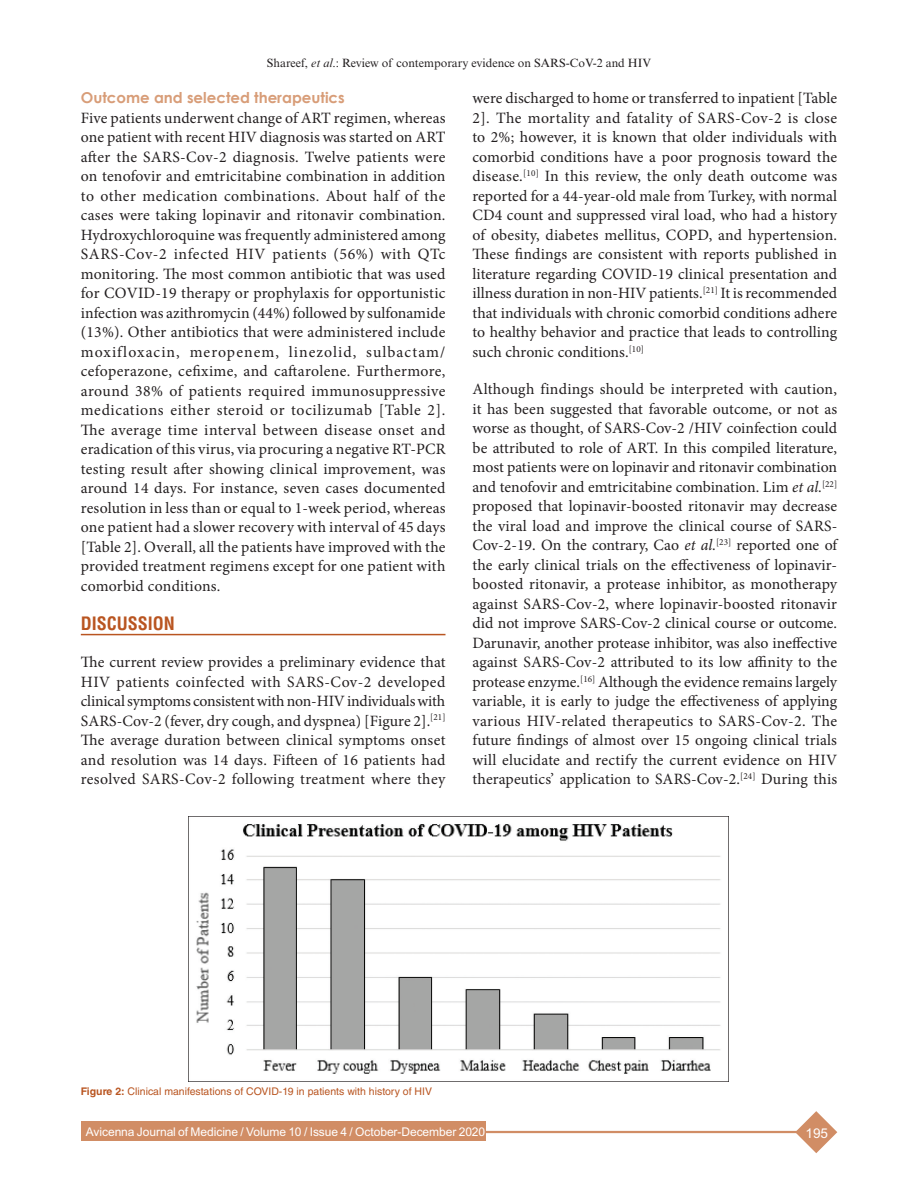
<style>
.page{position:relative;width:918px;height:1188px;background:#fff}
.page>*{position:absolute;margin:0;border:0;box-sizing:border-box;transform-origin:0 0}
.t1{font:700 condensed 18px "Helvetica LT Std";color:#b95521}
.t2{font:15.75px/19.5px "Minion Pro";letter-spacing:.01em;color:#231f20;text-align:justify}
.t3{font:700 15px "Century Gothic";color:#d89d78}
.t4{font:13.5px "Arial MT Std";color:#fff}
.t5{font:12px "Arial MT Std";letter-spacing:-.005em;color:#fff}
.t6{font:12px "Times New Roman MT Std";color:#231f20}
.t7{font:10.5px "Helvetica LT Std";color:#b95521}
.s1{font-style:italic}
.s2{font-weight:700}
</style>
<div class="page">
<svg style="left:795px;top:1111px;width:42px;height:42px"></svg>
<hr style="left:412px;top:1131px;width:386px;height:2px;background:#d18d65">
<div style="left:81px;top:1122px;width:405px;height:19px;background:#d18d65"></div>
<hr style="left:81px;top:634px;width:365px;height:1px;background:#b95521">
<img style="left:189px;top:816px;width:540px;height:265px">
<p class="t6" style="left:267px;top:56px;width:386px">Shareef, <span class="s1">et al</span>.: Review of contemporary evidence on SARS-CoV-2 and HIV</p>
<p class="t3" style="left:81px;top:86px;width:266px">Outcome and selected therapeutics</p>
<p class="t2" style="left:81px;top:108px;width:366px">Five patients underwent change of ART regimen, whereas one patient with recent HIV diagnosis was started on ART after the SARS-Cov-2 diagnosis. Twelve patients were on tenofovir and emtricitabine combination in addition to other medication combinations. About half of the cases were taking lopinavir and ritonavir combination.<br>Hydroxychloroquine was frequently administered among SARS-Cov-2 infected HIV patients (56%) with QTc monitoring. The most common antibiotic that was used for COVID-19 therapy or prophylaxis for opportunistic infection was azithromycin (44%) followed by sulfonamide (13%). Other antibiotics that were administered include moxifloxacin, meropenem, linezolid, sulbactam/ cefoperazone, cefixime, and caftarolene. Furthermore, around 38% of patients required immunosuppressive medications either steroid or tocilizumab [Table 2].<br>The average time interval between disease onset and eradication of this virus, via procuring a negative RT-PCR testing result after showing clinical improvement, was around 14 days. For instance, seven cases documented resolution in less than or equal to 1-week period, whereas one patient had a slower recovery with interval of 45 days [Table 2]. Overall, all the patients have improved with the provided treatment regimens except for one patient with comorbid conditions.</p>
<p class="t1" style="left:81px;top:612px;width:96px">DISCUSSION</p>
<p class="t2" style="left:81px;top:652px;width:366px">The current review provides a preliminary evidence that HIV patients coinfected with SARS-Cov-2 developed clinical symptoms consistent with non-HIV individuals with SARS-Cov-2 (fever, dry cough, and dyspnea) [Figure 2].<sup>[21] </sup>The average duration between clinical symptoms onset and resolution was 14 days. Fifteen of 16 patients had resolved SARS-Cov-2 following treatment where they</p>
<p class="t2" style="left:472px;top:89px;width:366px">were discharged to home or transferred to inpatient [Table 2]. The mortality and fatality of SARS-Cov-2 is close to 2%; however, it is known that older individuals with comorbid conditions have a poor prognosis toward the disease.<sup>[10]</sup> In this review, the only death outcome was reported for a 44-year-old male from Turkey, with normal CD4 count and suppressed viral load, who had a history of obesity, diabetes mellitus, COPD, and hypertension.<br>These findings are consistent with reports published in literature regarding COVID-19 clinical presentation and illness duration in non-HIV patients.<sup>[21]</sup> It is recommended that individuals with chronic comorbid conditions adhere to healthy behavior and practice that leads to controlling such chronic conditions.<sup>[10]</sup></p>
<p class="t2" style="left:472px;top:380px;width:366px">Although findings should be interpreted with caution, it has been suggested that favorable outcome, or not as worse as thought, of SARS-Cov-2 /HIV coinfection could be attributed to role of ART. In this compiled literature, most patients were on lopinavir and ritonavir combination and tenofovir and emtricitabine combination. Lim <span class="s1">et al.</span><sup>[22] </sup>proposed that lopinavir-boosted ritonavir may decrease the viral load and improve the clinical course of SARS-Cov-2-19. On the contrary, Cao <span class="s1">et al.</span><sup>[23]</sup> reported one of the early clinical trials on the effectiveness of lopinavir&shy;boosted ritonavir, a protease inhibitor, as monotherapy against SARS-Cov-2, where lopinavir-boosted ritonavir did not improve SARS-Cov-2 clinical course or outcome.<br>Darunavir, another protease inhibitor, was also ineffective against SARS-Cov-2 attributed to its low affinity to the protease enzyme.<sup>[16]</sup> Although the evidence remains largely variable, it is early to judge the effectiveness of applying various HIV-related therapeutics to SARS-Cov-2. The future findings of almost over 15 ongoing clinical trials will elucidate and rectify the current evidence on HIV therapeutics’ application to SARS-Cov-2.<sup>[24]</sup> During this</p>
<p class="t7" style="left:81px;top:1085px;width:353px"><span class="s2">Figure 2:</span> Clinical manifestations of COVID-19 in patients with history of HIV</p>
<p class="t5" style="left:86px;top:1125px;width:401px">Avicenna Journal of Medicine / Volume 10 / Issue 4 / October-December 2020</p>
<p class="t4" style="left:806px;top:1125px;width:24px">195</p>
</div>
